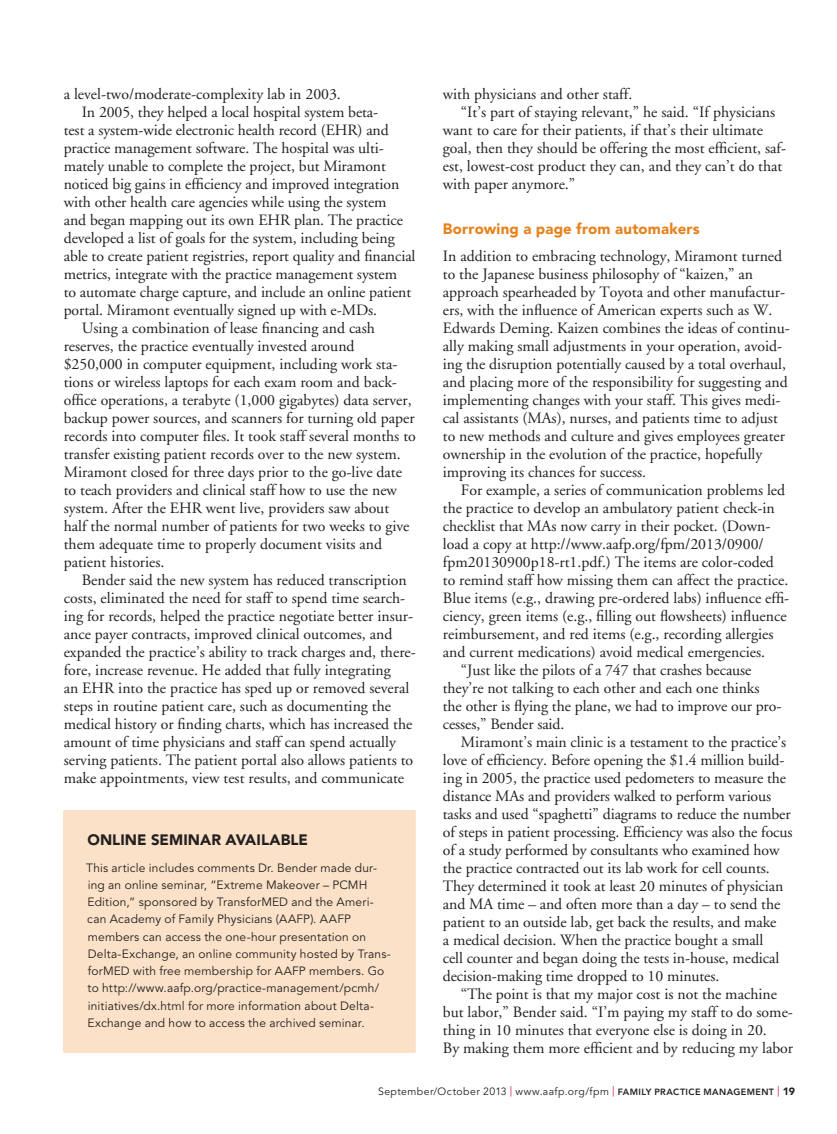
<style>
.page{position:relative;width:837px;height:1134px;background:#fff}
.page>*{position:absolute;margin:0;border:0;box-sizing:border-box;transform-origin:0 0}
.body{font:15.75px/18px "Adobe Garamond";color:#231f20}
.body_no_indent{font:15.75px/18px "Adobe Garamond";color:#231f20}
.subhead{font:900 15px "Avenir LT Std";letter-spacing:.015em;color:#e6821b}
.sidebar_head{font:900 15px "Avenir LT Std";letter-spacing:.005em;color:#231f20}
.sidebar_body{font:12px/17.2px "Avenir LT Std";letter-spacing:.015em;color:#231f20}
.t1{font:10.5px "Avenir LT Std";letter-spacing:.04em;color:#231f20}
.s1{font-family:"Adobe Garamond";color:#c91035}
.s2{font-weight:800;font-size:9px}
.s3{font-weight:900}
</style>
<div class="page">
<div style="left:63px;top:810px;width:353px;height:243px;background:#fae1c7;border-radius:2px"></div>
<p class="body_no_indent" style="left:64px;top:85px;width:279px">a level-two/moderate-complexity lab in 2003.</p>
<p class="body" style="left:64px;top:103px;width:353px;text-indent:18px">In 2005, they helped a local hospital system beta-<br>test a system-wide electronic health record (EHR) and practice management software. The hospital was ulti&shy;mately unable to complete the project, but Miramont noticed big gains in efficiency and improved integration with other health care agencies while using the system<br>and began mapping out its own EHR plan. The practice developed a list of goals for the system, including being able to create patient registries, report quality and financial metrics, integrate with the practice management system<br>to automate charge capture, and include an online patient portal. Miramont eventually signed up with e-MDs.</p>
<p class="body" style="left:64px;top:319px;width:354px;text-indent:18px">Using a combination of lease financing and cash reserves, the practice eventually invested around $250,000 in computer equipment, including work sta&shy;tions or wireless laptops for each exam room and back&shy;office operations, a terabyte (1,000 gigabytes) data server, backup power sources, and scanners for turning old paper records into computer files. It took staff several months to transfer existing patient records over to the new system.<br>Miramont closed for three days prior to the go-live date to teach providers and clinical staff how to use the new system. After the EHR went live, providers saw about half the normal number of patients for two weeks to give them adequate time to properly document visits and patient histories.</p>
<p class="body" style="left:64px;top:571px;width:354px;text-indent:18px">Bender said the new system has reduced transcription costs, eliminated the need for staff to spend time search&shy;ing for records, helped the practice negotiate better insur&shy;ance payer contracts, improved clinical outcomes, and expanded the practice’s ability to track charges and, there&shy;fore, increase revenue. He added that fully integrating<br>an EHR into the practice has sped up or removed several steps in routine patient care, such as documenting the medical history or finding charts, which has increased the amount of time physicians and staff can spend actually serving patients. The patient portal also allows patients to make appointments, view test results, and communicate</p>
<p class="sidebar_head" style="left:87px;top:831px;width:222px">ONLINE SEMINAR AVAILABLE</p>
<p class="sidebar_body" style="left:86px;top:859px;width:306px">This article includes comments Dr. Bender made dur&shy;ing an online seminar, “Extreme Makeover – PCMH Edition,” sponsored by TransforMED and the Ameri&shy;can Academy of Family Physicians (AAFP). AAFP members can access the one-hour presentation on Delta-Exchange, an online community hosted by Trans&shy;forMED with free membership for AAFP members. Go to http://www.aafp.org/practice-management/pcmh/ initiatives/dx.html for more information about Delta-Exchange and how to access the archived seminar.</p>
<p class="body" style="left:443px;top:85px;width:191px">with physicians and other staff.</p>
<p class="body" style="left:443px;top:103px;width:345px;text-indent:18px">“It’s part of staying relevant,” he said. “If physicians want to care for their patients, if that’s their ultimate goal, then they should be offering the most efficient, saf&shy;est, lowest-cost product they can, and they can’t do that with paper anymore.”</p>
<p class="subhead" style="left:443px;top:220px;width:259px">Borrowing a page from automakers</p>
<p class="body_no_indent" style="left:443px;top:247px;width:349px">In addition to embracing technology, Miramont turned to the Japanese business philosophy of “kaizen,” an approach spearheaded by Toyota and other manufactur&shy;ers, with the influence of American experts such as W.<br>Edwards Deming. Kaizen combines the ideas of continu&shy;ally making small adjustments in your operation, avoid&shy;ing the disruption potentially caused by a total overhaul, and placing more of the responsibility for suggesting and implementing changes with your staff. This gives medi&shy;cal assistants (MAs), nurses, and patients time to adjust to new methods and culture and gives employees greater ownership in the evolution of the practice, hopefully improving its chances for success.</p>
<p class="body" style="left:443px;top:481px;width:348px;text-indent:18px">For example, a series of communication problems led the practice to develop an ambulatory patient check-in checklist that MAs now carry in their pocket. (Down&shy;load a copy at http://www.aafp.org/fpm/2013/0900/ fpm20130900p18-rt1.pdf.) The items are color-coded to remind staff how missing them can affect the practice.<br>Blue items (e.g., drawing pre-ordered labs) influence effi&shy;ciency, green items (e.g., filling out flowsheets) influence reimbursement, and red items (e.g., recording allergies and current medications) avoid medical emergencies.</p>
<p class="body" style="left:443px;top:661px;width:340px;text-indent:18px">“Just like the pilots of a 747 that crashes because they’re not talking to each other and each one thinks the other is flying the plane, we had to improve our pro&shy;cesses,” Bender said.</p>
<p class="body" style="left:443px;top:733px;width:351px;text-indent:18px">Miramont’s main clinic is a testament to the practice’s love of efficiency. Before opening the $1.4 million build&shy;ing in 2005, the practice used pedometers to measure the distance MAs and providers walked to perform various tasks and used “spaghetti” diagrams to reduce the number of steps in patient processing. Efficiency was also the focus of a study performed by consultants who examined how the practice contracted out its lab work for cell counts.<br>They determined it took at least 20 minutes of physician and MA time – and often more than a day – to send the patient to an outside lab, get back the results, and make<br>a medical decision. When the practice bought a small<br>cell counter and began doing the tests in-house, medical decision-making time dropped to 10 minutes.</p>
<p class="body" style="left:443px;top:985px;width:352px;text-indent:18px">“The point is that my major cost is not the machine but labor,” Bender said. “I’m paying my staff to do some&shy;thing in 10 minutes that everyone else is doing in 20.<br>By making them more efficient and by reducing my labor</p>
<p class="t1" style="left:378px;top:1086px;width:418px">September/October 2013 <span class="s1">|</span> www.aafp.org/fpm <span class="s1">|</span> <span class="s2">FAMILY PRACTICE MANAGEMENT</span> <span class="s1">|</span> <span class="s3">19</span></p>
</div>
